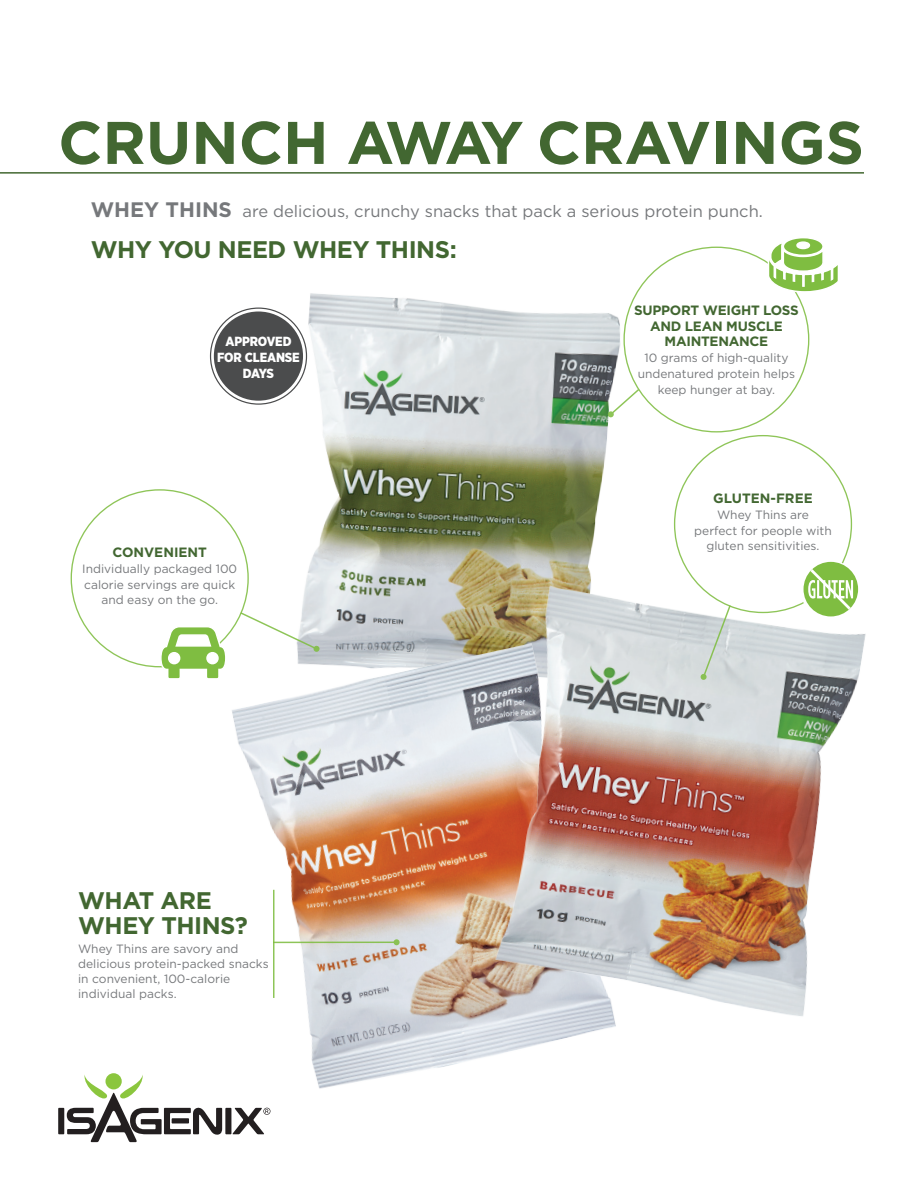
<style>
.page{position:relative;width:918px;height:1188px;background:#fff}
.page>*{position:absolute;margin:0;border:0;box-sizing:border-box;transform-origin:0 0}
.t1{font:700 60px "Gotham";color:#426731}
.t2{font:700 24px/24.6px "Gotham";letter-spacing:-.02em;color:#426731}
.t3{font:16.5px "Gotham";color:#76787b}
.t4{font:700 13.5px/15.8px "Gotham";letter-spacing:-.02em;color:#426731;text-align:center}
.t5{font:700 13.5px "Gotham";color:#426731}
.t6{font:900 13.2px/15.9px "Gotham Narrow";letter-spacing:-.01em;color:#fff;text-align:center}
.t7{font:12px/15.8px "Gotham";color:#76787b;text-align:center}
.s1{font-weight:700;font-size:21px}
</style>
<div class="page">
<img style="left:236px;top:273px;width:415px;height:356px">
<div style="left:58px;top:1108px;width:6px;height:26px;background:#231f20;border-radius:2px"></div>
<div style="left:225px;top:1108px;width:6px;height:26px;background:#231f20;border-radius:2px"></div>
<svg style="left:67px;top:1074px;width:155px;height:68px"></svg>
<svg style="left:232px;top:1128px;width:32px;height:6px"></svg>
<hr style="left:0;top:172px;width:864px;height:2px;background:#426731">
<img style="left:207px;top:629px;width:225px;height:499px">
<img style="left:432px;top:538px;width:434px;height:530px">
<svg style="left:238px;top:611px;width:81px;height:40px"></svg>
<svg style="left:313px;top:646px;width:7px;height:6px"></svg>
<svg style="left:700px;top:604px;width:32px;height:76px"></svg>
<div style="left:71px;top:490px;width:177px;height:177px;background:#fff;border-radius:50%"></div>
<div style="left:624px;top:247px;width:185px;height:185px;background:#fff;border-radius:50%"></div>
<svg style="left:767px;top:238px;width:71px;height:55px"></svg>
<svg style="left:609px;top:388px;width:32px;height:28px"></svg>
<div style="left:608px;top:411px;width:6px;height:7px;background:#8ec558;border-radius:50%"></div>
<hr style="left:273px;top:942px;width:124px;height:1px;background:#7fbd41">
<svg style="left:394px;top:939px;width:6px;height:6px"></svg>
<svg style="left:159px;top:627px;width:68px;height:54px"></svg>
<svg style="left:801px;top:560px;width:58px;height:59px"></svg>
<div style="left:804px;top:562px;width:54px;height:54px;background:#7fbd41;border-radius:50%"></div>
<svg style="left:808px;top:568px;width:45px;height:42px"></svg>
<div style="left:214px;top:312px;width:89px;height:89px;background:#4b4c4d;border-radius:50%"></div>
<h1 class="t1" style="left:58px;top:103px;width:807px">CRUNCH AWAY CRAVINGS</h1>
<h3 class="t3" style="left:91px;top:200px;width:674px"><span class="s1">WHEY THINS</span> are delicious, crunchy snacks that pack a serious protein punch.</h3>
<h2 class="t2" style="left:91px;top:237px;width:367px">WHY YOU NEED WHEY THINS:</h2>
<p class="t6" style="left:217px;top:333px;width:84px">APPROVED<br>FOR CLEANSE<br>DAYS</p>
<p class="t5" style="left:112px;top:543px;width:96px">CONVENIENT</p>
<p class="t7" style="left:82px;top:561px;width:157px">Individually packaged 100 calorie servings are quick and easy on the go.</p>
<h2 class="t2" style="left:78px;top:888px;width:171px">WHAT ARE<br>WHEY THINS?</h2>
<p class="t7" style="left:78px;top:941px;width:192px;line-height:15px;text-align:left">Whey Thins are savory and delicious protein-packed snacks in convenient, 100-calorie individual packs.</p>
<p class="t4" style="left:634px;top:302px;width:166px">SUPPORT WEIGHT LOSS<br>AND LEAN MUSCLE<br>MAINTENANCE</p>
<p class="t7" style="left:638px;top:350px;width:159px">10 grams of high-quality undenatured protein helps keep hunger at bay.</p>
<p class="t5" style="left:713px;top:489px;width:101px">GLUTEN-FREE</p>
<p class="t7" style="left:694px;top:506px;width:139px">Whey Thins are perfect for people with gluten sensitivities.</p>
</div>
